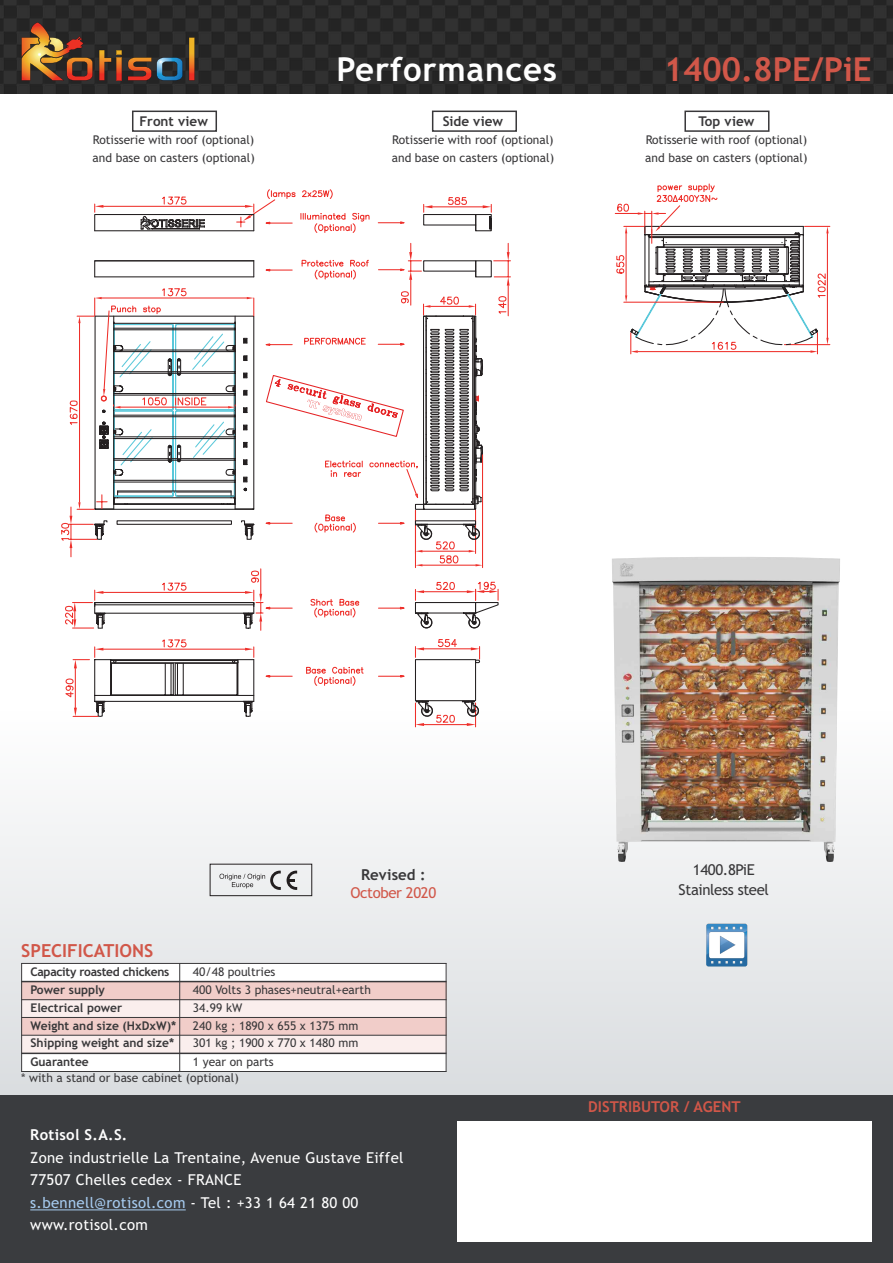
<style>
.page{position:relative;width:893px;height:1263px;background:#fff}
.page>*{position:absolute;margin:0;border:0;box-sizing:border-box;transform-origin:0 0}
.t1{font:700 33px "Trebuchet MS";letter-spacing:.025em;color:#fff}
.t2{font:700 33px "Trebuchet MS";color:#d15749}
.t3{font:700 18px "Trebuchet MS";color:#d15749}
.t4{font:15px/22.5px "Trebuchet MS";letter-spacing:.02em;color:#fff}
.t5{font:15px/19.5px "Trebuchet MS";letter-spacing:-.025em;color:#39383a;text-align:center}
.t6{font:700 15px "Trebuchet MS";color:#d15749}
.t7{font:700 15px "Trebuchet MS";letter-spacing:.02em;color:#fff}
.t8{font:15px "Trebuchet MS";letter-spacing:-.025em;color:#d15749}
.t9{font:700 15px "Trebuchet MS";color:#39383a}
.t10{font:700 13.5px "Trebuchet MS";color:#39383a}
.t11{font:12px/18px "Trebuchet MS";color:#39383a}
.t12{font:700 12px "Trebuchet MS";color:#39383a}
.t13{font:700 12px "Trebuchet MS";letter-spacing:-.025em;color:#39383a}
.s1{color:#a6cbef}
</style>
<div class="page">
<div style="left:0;top:706px;width:893px;height:389px;background:linear-gradient(to bottom,#fff,#d9dcdf)"></div>
<div style="left:0;top:0;width:893px;height:94px;background:#2a2a2a"></div>
<svg style="left:189px;top:37px;width:6px;height:44px"></svg>
<svg style="left:128px;top:57px;width:55px;height:24px"></svg>
<svg style="left:99px;top:50px;width:23px;height:31px"></svg>
<svg style="left:21px;top:22px;width:72px;height:59px;background:#7f532f"></svg>
<div style="left:0;top:1095px;width:893px;height:168px;background:#3a3c3f"></div>
<hr style="left:30px;top:1209px;width:156px;height:1px;background:#a6cbef">
<div style="left:457px;top:1121px;width:415px;height:121px;background:#fff"></div>
<svg style="left:706px;top:924px;width:41px;height:42px"></svg>
<svg style="left:377px;top:221px;width:28px;height:3px"></svg>
<hr style="left:432px;top:206px;width:51px;height:1px;background:#ee2f2a">
<svg style="left:483px;top:204px;width:9px;height:25px"></svg>
<svg style="left:423px;top:197px;width:54px;height:35px"></svg>
<div style="left:475px;top:214px;width:17px;height:17px;border:1px solid #231f20"></div>
<svg style="left:94px;top:189px;width:276px;height:44px"></svg>
<svg style="left:61px;top:243px;width:449px;height:484px"></svg>
<svg style="left:615px;top:183px;width:215px;height:171px"></svg>
<img style="left:612px;top:557px;width:228px;height:305px">
<svg style="left:287px;top:871px;width:10px;height:19px"></svg>
<svg style="left:219px;top:871px;width:62px;height:19px"></svg>
<div style="left:210px;top:864px;width:102px;height:32px;border:1px solid #231f20"></div>
<div style="left:132px;top:111px;width:85px;height:21px;border:2px solid #39383a"></div>
<div style="left:684px;top:111px;width:85px;height:21px;border:2px solid #39383a"></div>
<div style="left:432px;top:111px;width:85px;height:21px;border:2px solid #39383a"></div>
<div style="left:21px;top:963px;width:159px;height:18px;background:#fff"></div>
<div style="left:180px;top:963px;width:266px;height:18px;background:#fff"></div>
<div style="left:21px;top:981px;width:159px;height:19px;background:#f1cdc9"></div>
<div style="left:180px;top:981px;width:266px;height:19px;background:#f1cdc9"></div>
<div style="left:21px;top:1000px;width:159px;height:17px;background:#faeeed"></div>
<div style="left:180px;top:1000px;width:266px;height:17px;background:#faeeed"></div>
<div style="left:21px;top:1017px;width:159px;height:18px;background:#f1cdc9"></div>
<div style="left:180px;top:1017px;width:266px;height:18px;background:#f1cdc9"></div>
<div style="left:21px;top:1035px;width:159px;height:18px;background:#faeeed"></div>
<div style="left:180px;top:1035px;width:266px;height:18px;background:#faeeed"></div>
<div style="left:21px;top:1053px;width:159px;height:19px;background:#fff"></div>
<div style="left:180px;top:1053px;width:266px;height:19px;background:#fff"></div>
<hr style="left:21px;top:963px;width:1px;height:109px;background:#39383a">
<hr style="left:179px;top:963px;width:1px;height:109px;background:#39383a">
<hr style="left:446px;top:963px;width:1px;height:109px;background:#39383a">
<hr style="left:21px;top:963px;width:425px;height:1px;background:#39383a">
<hr style="left:21px;top:981px;width:425px;height:1px;background:#39383a">
<hr style="left:21px;top:999px;width:425px;height:1px;background:#39383a">
<hr style="left:21px;top:1017px;width:425px;height:1px;background:#39383a">
<hr style="left:21px;top:1035px;width:425px;height:1px;background:#39383a">
<hr style="left:21px;top:1052px;width:425px;height:2px;background:#39383a">
<hr style="left:21px;top:1071px;width:425px;height:1px;background:#39383a">
<p class="t10" style="left:139px;top:114px;width:70px">Front view</p>
<p class="t11" style="left:92px;top:131px;width:164px">Rotisserie with roof (optional) and base on casters (optional)</p>
<h1 class="t1" style="left:337px;top:50px;width:222px">Performances</h1>
<h1 class="t2" style="left:664px;top:50px;width:209px">1400.8PE/PiE</h1>
<p class="t10" style="left:443px;top:114px;width:62px">Side view</p>
<p class="t11" style="left:392px;top:131px;width:164px">Rotisserie with roof (optional) and base on casters (optional)</p>
<p class="t10" style="left:698px;top:114px;width:58px">Top view</p>
<p class="t11" style="left:645px;top:131px;width:164px">Rotisserie with roof (optional) and base on casters (optional)</p>
<p class="t9" style="left:361px;top:866px;width:66px">Revised :</p>
<p class="t8" style="left:350px;top:884px;width:87px">October 2020</p>
<p class="t5" style="left:679px;top:860px;width:92px">1400.8PiE<br>Stainless steel</p>
<h2 class="t3" style="left:21px;top:940px;width:134px">SPECIFICATIONS</h2>
<p class="t13" style="left:31px;top:964px;width:140px">Capacity roasted chickens</p>
<p class="t11" style="left:193px;top:962px;width:84px">40/48 poultries</p>
<p class="t12" style="left:31px;top:983px;width:76px">Power supply</p>
<p class="t11" style="left:193px;top:981px;width:180px">400 Volts 3 phases+neutral+earth</p>
<p class="t12" style="left:31px;top:1000px;width:93px">Electrical power</p>
<p class="t11" style="left:193px;top:999px;width:51px">34.99 kW</p>
<p class="t12" style="left:31px;top:1018px;width:147px">Weight and size (HxDxW)*</p>
<p class="t11" style="left:193px;top:1016px;width:167px">240 kg ; 1890 x 655 x 1375 mm</p>
<p class="t12" style="left:31px;top:1036px;width:145px">Shipping weight and size*</p>
<p class="t11" style="left:193px;top:1034px;width:167px">301 kg ; 1900 x 770 x 1480 mm</p>
<p class="t12" style="left:31px;top:1055px;width:60px">Guarantee</p>
<p class="t11" style="left:21px;top:1053px;width:254px;line-height:16.4px;text-indent:172px">1 year on parts * with a stand or base cabinet (optional)</p>
<p class="t7" style="left:30px;top:1126px;width:99px">Rotisol S.A.S.</p>
<p class="t4" style="left:30px;top:1146px;width:375px">Zone industrielle La Trentaine, Avenue Gustave Eiffel 77507 Chelles cedex - FRANCE<br><span class="s1">s.bennell@rotisol.com</span> - Tel : +33 1 64 21 80 00 www.rotisol.com</p>
<p class="t6" style="left:588px;top:1098px;width:154px">DISTRIBUTOR / AGENT</p>
</div>
